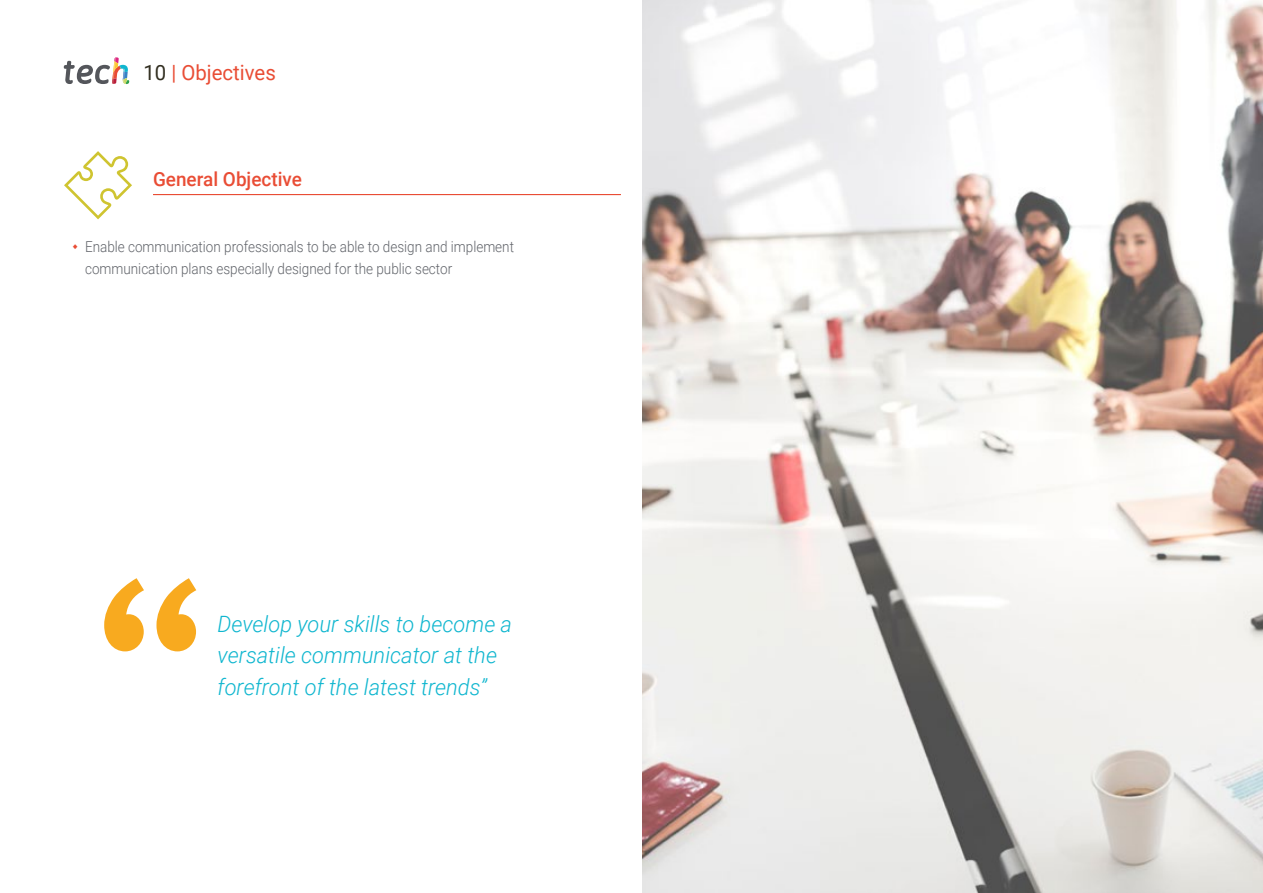
<style>
.page{position:relative;width:1263px;height:893px;background:#fff}
.page>*{position:absolute;margin:0;border:0;box-sizing:border-box;transform-origin:0 0}
.t1{font:italic 300 22.5px/31.5px "Roboto";color:#0fb6cf}
.t2{font:21px "Roboto";color:#e94d35}
.t3{font:500 19.5px "Roboto";color:#e94d35}
.t4{font:300 15px/22.5px "Roboto";color:#61646a;scale:.9 1}
.s1{color:#312e20}
</style>
<div class="page">
<hr style="left:153px;top:194px;width:468px;height:1px;background:#e94d35">
<svg style="left:64px;top:151px;width:68px;height:68px"></svg>
<img style="left:642px;top:0;width:621px;height:893px">
<svg style="left:64px;top:57px;width:65px;height:27px"></svg>
<svg style="left:104px;top:578px;width:92px;height:73px"></svg>
<h2 class="t2" style="left:144px;top:57px;width:134px"><span class="s1">10</span> | Objectives</h2>
<h3 class="t3" style="left:153px;top:166px;width:150px">General Objective</h3>
<p class="t4" style="left:85px;top:234px;width:478px">Enable communication professionals to be able to design and implement communication plans especially designed for the public sector</p>
<h1 class="t1" style="left:218px;top:607px;width:296px">Develop your skills to become a versatile communicator at the forefront of the latest trends”</h1>
</div>
